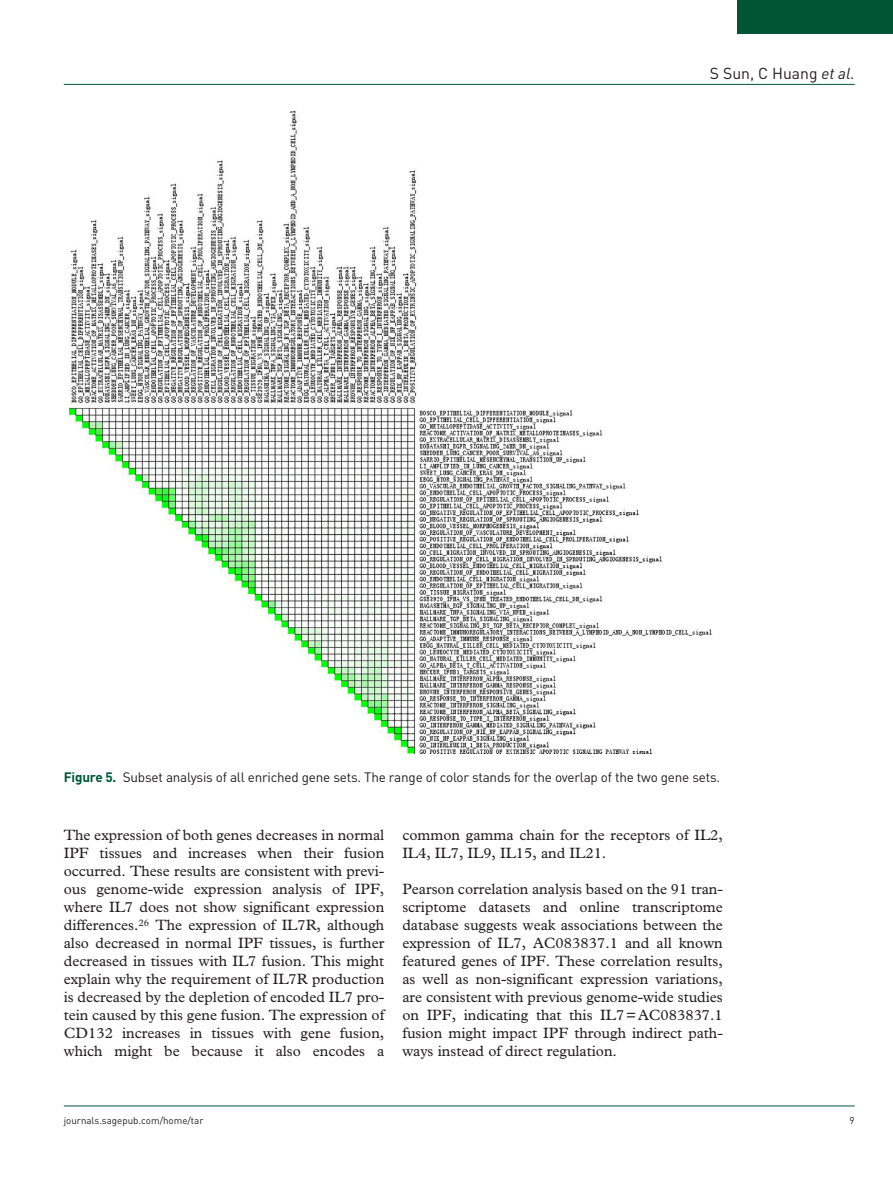
<style>
.page{position:relative;width:893px;height:1191px;background:#fff}
.page>*{position:absolute;margin:0;border:0;box-sizing:border-box;transform-origin:0 0}
.t1{font:15.75px "DIN";color:#231f20}
.t2{font:15px/18px "Plantin Std";color:#231f20;text-align:justify}
.t3{font:13.5px "DIN";letter-spacing:-.015em;color:#231f20}
.t4{font:9.75px "DIN";color:#231f20}
.s1{font-style:italic}
.s2{font-weight:700;color:#015436}
</style>
<div class="page">
<hr style="left:64px;top:84px;width:791px;height:1px;background:#015436">
<hr style="left:64px;top:1105px;width:791px;height:1px;background:#015436">
<div style="left:738px;top:0;width:155px;height:34px;background:#015436"></div>
<img style="left:69px;top:110px;width:643px;height:644px">
<p class="t1" style="left:710px;top:63px;width:146px">S Sun, C Huang <span class="s1">et al.</span></p>
<p class="t3" style="left:64px;top:768px;width:658px"><span class="s2">Figure 5.</span> Subset analysis of all enriched gene sets. The range of color stands for the overlap of the two gene sets.</p>
<p class="t2" style="left:64px;top:826px;width:322px">The expression of both genes decreases in normal IPF tissues and increases when their fusion occurred. These results are consistent with previ&shy;ous genome-wide expression analysis of IPF, where IL7 does not show significant expression differences.<sup>26</sup> The expression of IL7R, although also decreased in normal IPF tissues, is further decreased in tissues with IL7 fusion. This might explain why the requirement of IL7R production is decreased by the depletion of encoded IL7 pro&shy;tein caused by this gene fusion. The expression of CD132 increases in tissues with gene fusion, which might be because it also encodes a</p>
<p class="t2" style="left:402px;top:826px;width:322px">common gamma chain for the receptors of IL2,<br>IL4, IL7, IL9, IL15, and IL21.</p>
<p class="t2" style="left:402px;top:880px;width:322px">Pearson correlation analysis based on the 91 tran&shy;scriptome datasets and online transcriptome database suggests weak associations between the expression of IL7, AC083837.1 and all known featured genes of IPF. These correlation results, as well as non-significant expression variations, are consistent with previous genome-wide studies on IPF, indicating that this IL7=AC083837.1 fusion might impact IPF through indirect path&shy;ways instead of direct regulation.</p>
<p class="t4" style="left:64px;top:1114px;width:141px">journals.sagepub.com/home/tar</p>
<p class="t4" style="left:850px;top:1114px;width:7px">9</p>
</div>
